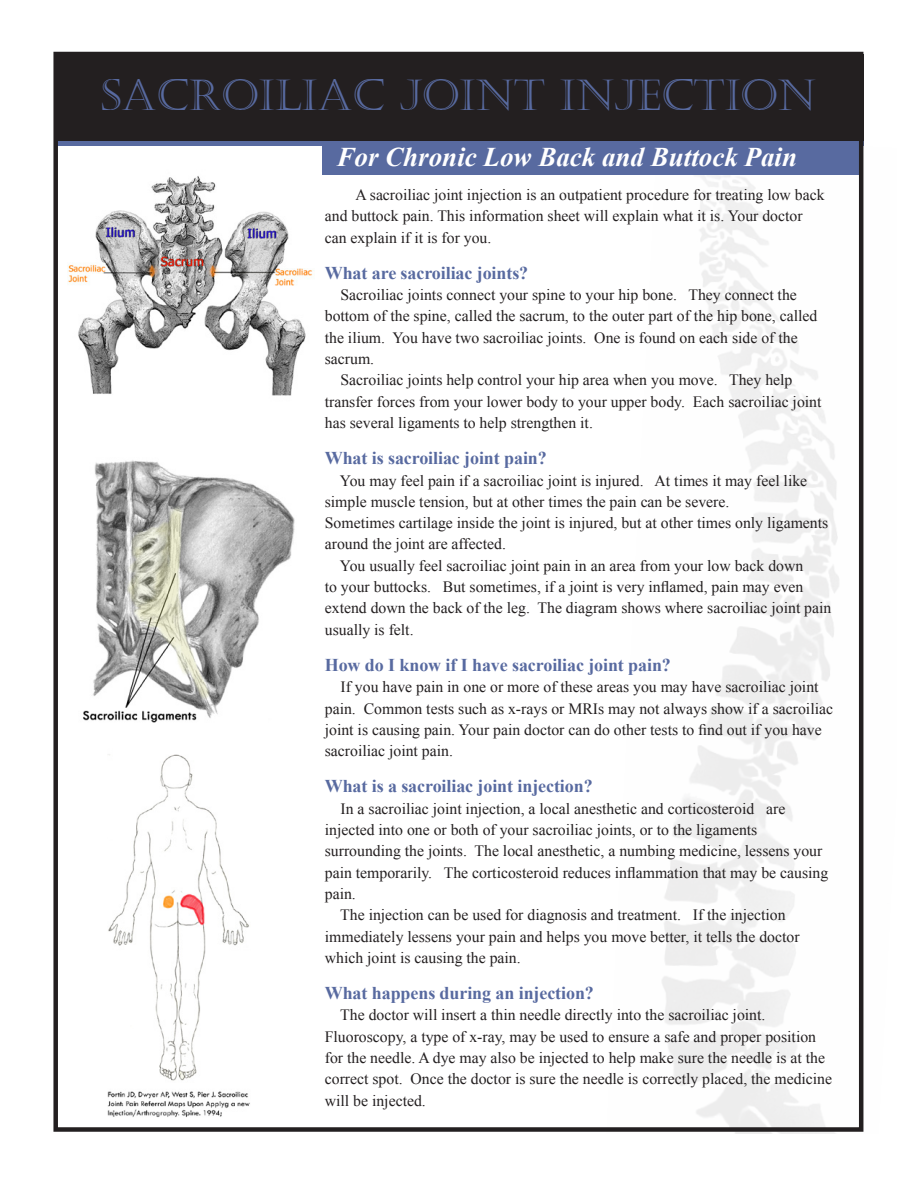
<style>
.page{position:relative;width:918px;height:1188px;background:#fff}
.page>*{position:absolute;margin:0;border:0;box-sizing:border-box;transform-origin:0 0}
.t1{font:43.05px "Castellar";letter-spacing:-.01em;color:#586aa0}
.t2{font:italic 700 27px "Times New Roman";color:#fff}
.t3{font:700 18px "Times New Roman";letter-spacing:-.005em;color:#586aa0}
.t4{font:15.75px/21.3px "Times New Roman";color:#231f20}
</style>
<div class="page">
<img style="left:662px;top:145px;width:202px;height:989px">
<div style="left:54px;top:55px;width:810px;height:90px;background:#231f20"></div>
<hr style="left:54px;top:141px;width:810px;height:4px;background:#586aa0">
<div style="left:323px;top:145px;width:540px;height:30px;background:#586aa0"></div>
<img style="left:68px;top:176px;width:247px;height:220px">
<div style="left:53px;top:52px;width:810px;height:1080px;border:4px solid #231f20"></div>
<img style="left:83px;top:460px;width:212px;height:263px">
<img style="left:108px;top:754px;width:142px;height:363px">
<p class="t1" style="left:101px;top:71px;width:717px">SACROILIAC JOINT INJECTION</p>
<p class="t2" style="left:337px;top:138px;width:462px">For Chronic Low Back and Buttock Pain</p>
<p class="t4" style="left:325px;top:184px;width:501px;text-indent:31px">A sacroiliac joint injection is an outpatient procedure for treating low back and buttock pain. This information sheet will explain what it is. Your doctor can explain if it is for you.</p>
<p class="t3" style="left:325px;top:260px;width:205px">What are sacroiliac joints?</p>
<p class="t4" style="left:325px;top:284px;width:494px;text-indent:16px">Sacroiliac joints connect your spine to your hip bone. They connect the bottom of the spine, called the sacrum, to the outer part of the hip bone, called the ilium. You have two sacroiliac joints. One is found on each side of the sacrum.</p>
<p class="t4" style="left:325px;top:369px;width:498px;text-indent:16px">Sacroiliac joints help control your hip area when you move. They help transfer forces from your lower body to your upper body. Each sacroiliac joint has several ligaments to help strengthen it.</p>
<p class="t3" style="left:325px;top:446px;width:224px">What is sacroiliac joint pain?</p>
<p class="t4" style="left:325px;top:469px;width:484px;text-indent:15px">You may feel pain if a sacroiliac joint is injured. At times it may feel like simple muscle tension, but at other times the pain can be severe.</p>
<p class="t4" style="left:325px;top:512px;width:505px">Sometimes cartilage inside the joint is injured, but at other times only ligaments around the joint are affected.</p>
<p class="t4" style="left:325px;top:555px;width:508px;text-indent:15px">You usually feel sacroiliac joint pain in an area from your low back down<br>to your buttocks. But sometimes, if a joint is very inflamed, pain may even extend down the back of the leg. The diagram shows where sacroiliac joint pain usually is felt.</p>
<p class="t3" style="left:325px;top:652px;width:348px">How do I know if I have sacroiliac joint pain?</p>
<p class="t4" style="left:325px;top:676px;width:510px;text-indent:16px">If you have pain in one or more of these areas you may have sacroiliac joint pain. Common tests such as x-rays or MRIs may not always show if a sacroiliac joint is causing pain. Your pain doctor can do other tests to find out if you have sacroiliac joint pain.</p>
<p class="t3" style="left:325px;top:774px;width:269px">What is a sacroiliac joint injection?</p>
<p class="t4" style="left:325px;top:798px;width:505px;text-indent:16px">In a sacroiliac joint injection, a local anesthetic and corticosteroid are injected into one or both of your sacroiliac joints, or to the ligaments surrounding the joints. The local anesthetic, a numbing medicine, lessens your pain temporarily. The corticosteroid reduces inflammation that may be causing pain.</p>
<p class="t4" style="left:325px;top:904px;width:476px;text-indent:15px">The injection can be used for diagnosis and treatment. If the injection immediately lessens your pain and helps you move better, it tells the doctor which joint is causing the pain.</p>
<p class="t3" style="left:325px;top:981px;width:271px">What happens during an injection?</p>
<p class="t4" style="left:325px;top:1004px;width:509px;text-indent:15px">The doctor will insert a thin needle directly into the sacroiliac joint.<br>Fluoroscopy, a type of x-ray, may be used to ensure a safe and proper position for the needle. A dye may also be injected to help make sure the needle is at the correct spot. Once the doctor is sure the needle is correctly placed, the medicine will be injected.</p>
</div>
